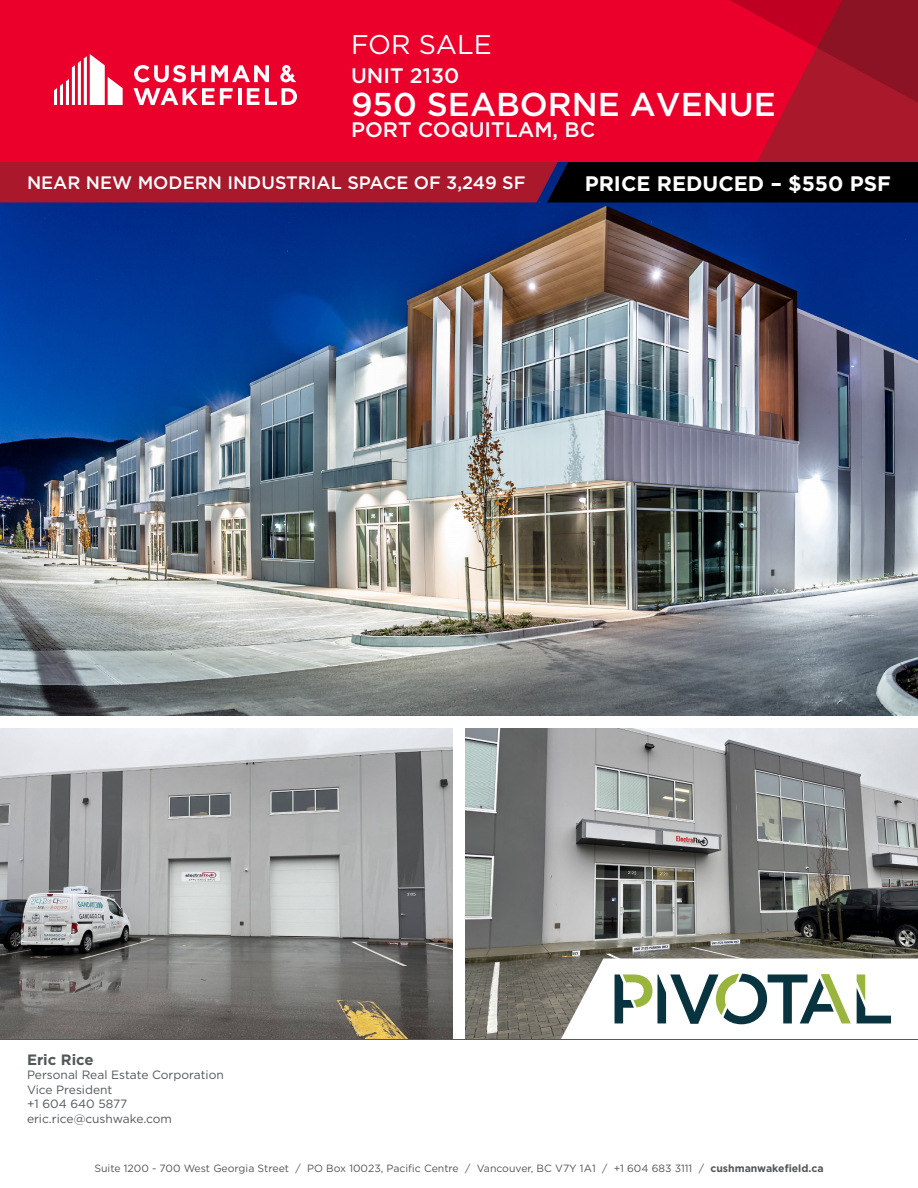
<style>
.page{position:relative;width:918px;height:1188px;background:#fff}
.page>*{position:absolute;margin:0;border:0;box-sizing:border-box;transform-origin:0 0}
.t1{font:500 33px "Gotham";color:#fff}
.t2{font:27px "Gotham";color:#fff}
.t3{font:500 21px "Gotham";color:#fff}
.t4{font:700 21px "Gotham";color:#fff}
.t5{font:500 18px "Gotham";color:#fff}
.t6{font:700 15px "Gotham";color:#53575a}
.t7{font:12px/14.4px "Gotham";color:#53575a}
.t8{font:10.5px "Gotham";color:#53575a}
.s1{font-weight:700}
</style>
<div class="page">
<img style="left:0;top:728px;width:452px;height:311px">
<img style="left:466px;top:728px;width:452px;height:311px">
<svg style="left:561px;top:958px;width:357px;height:81px"></svg>
<img style="left:0;top:202px;width:918px;height:514px">
<hr style="left:0;top:1039px;width:918px;height:1px;background:#53575a">
<svg style="left:0;top:0;width:918px;height:202px;background:#c70b2b"></svg>
<h2 class="t2" style="left:351px;top:27px;width:142px">FOR SALE</h2>
<h3 class="t3" style="left:351px;top:62px;width:110px">UNIT 2130</h3>
<h1 class="t1" style="left:351px;top:83px;width:427px">950 SEABORNE AVENUE</h1>
<h3 class="t3" style="left:351px;top:116px;width:246px">PORT COQUITLAM, BC</h3>
<h3 class="t5" style="left:27px;top:171px;width:500px">NEAR NEW MODERN INDUSTRIAL SPACE OF 3,249 SF</h3>
<h3 class="t4" style="left:585px;top:169px;width:308px">PRICE REDUCED – $550 PSF</h3>
<h3 class="t6" style="left:27px;top:1050px;width:68px">Eric Rice</h3>
<p class="t7" style="left:27px;top:1068px;width:198px">Personal Real Estate Corporation<br>Vice President<br>+1 604 640 5877 eric.rice@cushwake.com</p>
<p class="t8" style="left:94px;top:1162px;width:731px">Suite 1200 - 700 West Georgia Street / PO Box 10023, Pacific Centre / Vancouver, BC V7Y 1A1 / +1 604 683 3111 / <span class="s1">cushmanwakefield.ca</span></p>
</div>
